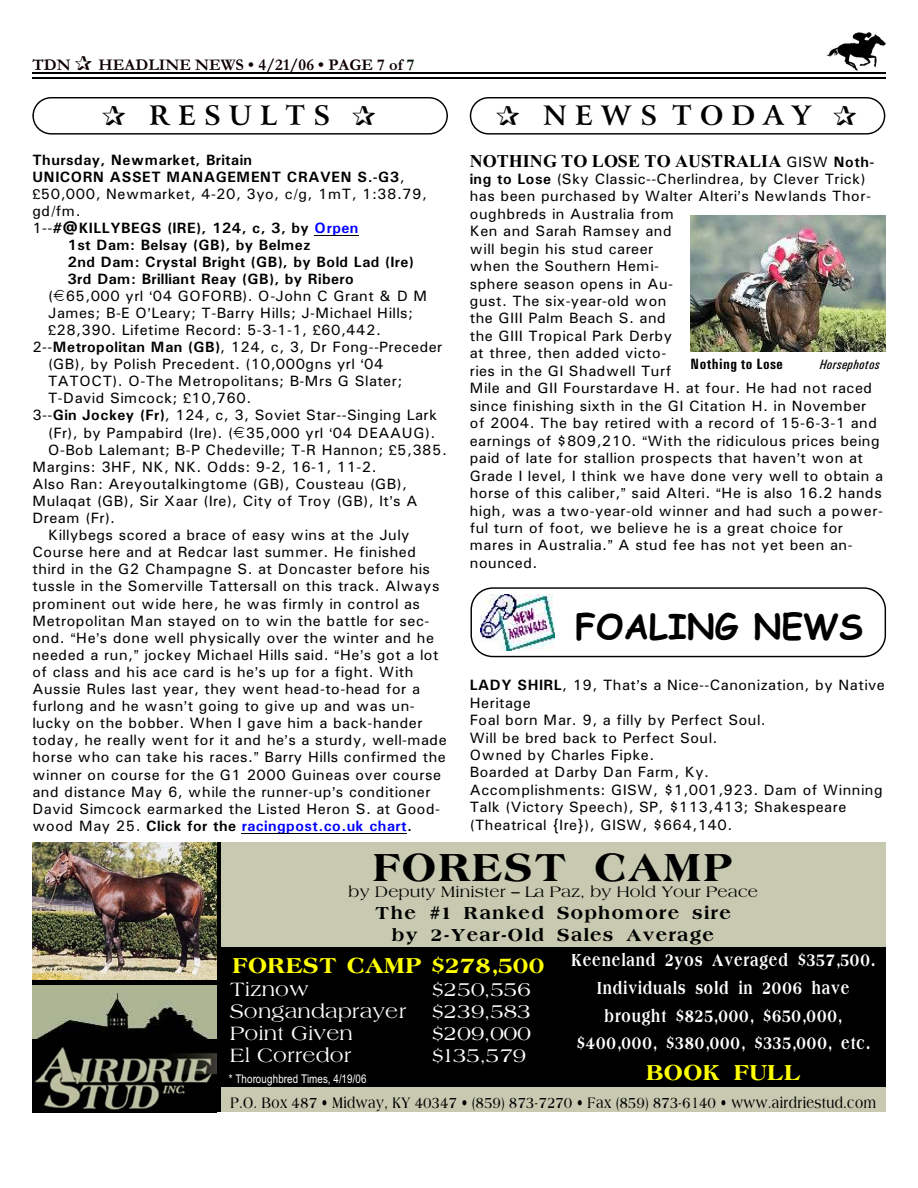
<style>
.page{position:relative;width:918px;height:1188px;background:#fff}
.page>*{position:absolute;margin:0;border:0;box-sizing:border-box;transform-origin:0 0}
.t1{font:800 40.5px "Amphion";letter-spacing:.025em;color:#000}
.t2{font:700 34.5px "Comic Sans MS";letter-spacing:.005em;color:#000}
.t3{font:700 27px "Arrus BT";letter-spacing:.3em;color:#000}
.t4{font:800 22.35px "Amphion";letter-spacing:.005em;color:#ff0}
.t5{font:21px/21.9px "Amphion";color:#fff;text-align:justify}
.t6{font:800 condensed 18px/27.6px "Amphion";letter-spacing:.04em;color:#fff;text-align:center}
.t7{font:800 18px/21.9px "Amphion";letter-spacing:.055em;color:#000;text-align:center}
.t8{font:700 18px "Times New Roman";letter-spacing:.005em;color:#000}
.t9{font:700 16.5px "Amphion Condensed";letter-spacing:.025em;color:#000}
.t10{font:16.5px "Amphion";color:#000}
.t11{font:700 16.5px "Garamond";letter-spacing:.005em;color:#0f0000}
.t12{font:15px/17.4px "Univers";letter-spacing:.03em;color:#000}
.t13{font:700 15px "Univers";letter-spacing:.035em;color:#000}
.t14{font:700 15px "Univers";letter-spacing:.025em;color:#00f}
.t15{font:700 15px "Univers Condensed";letter-spacing:.03em;color:#000}
.t16{font:italic 13.5px "Univers Condensed";letter-spacing:.02em;color:#000}
.t17{font:12px "Arial Narrow";letter-spacing:.015em;color:#fff}
.s1{color:#001400}
.s2{font-weight:400}
.s3{color:#00f}
.s4{font-weight:700}
.s5{font-weight:400;color:#000}
.s6{color:#000}
.s7{font-family:"Univers";font-weight:400;font-size:15px}
.s8{font-family:"Univers";font-size:15px}
</style>
<div class="page">
<img style="left:826px;top:32px;width:60px;height:38px">
<hr style="left:32px;top:72px;width:853px;height:1px;background:#000">
<hr style="left:32px;top:77px;width:853px;height:2px;background:#000">
<div style="left:32px;top:842px;width:853px;height:270px;background:#000"></div>
<div style="left:221px;top:1087px;width:664px;height:25px;background:#c7c9b0"></div>
<img style="left:35px;top:1047px;width:181px;height:63px">
<img style="left:32px;top:986px;width:184px;height:53px">
<div style="left:221px;top:842px;width:664px;height:105px;background:#c7c9b0"></div>
<img style="left:32px;top:842px;width:184px;height:137px">
<div style="left:32px;top:97px;width:416px;height:38px;border:1px solid #000;border-radius:18px"></div>
<div style="left:470px;top:97px;width:415px;height:38px;border:1px solid #000;border-radius:18px"></div>
<hr style="left:315px;top:235px;width:44px;height:1px;background:#000">
<hr style="left:242px;top:833px;width:165px;height:1px;background:#000">
<img style="left:691px;top:216px;width:194px;height:136px">
<img style="left:481px;top:595px;width:73px;height:55px">
<div style="left:471px;top:587px;width:415px;height:70px;border:1px solid #000;border-radius:22px"></div>
<p class="t11" style="left:32px;top:59px;width:40px">TDN</p>
<p class="t11" style="left:98px;top:59px;width:318px">HEADLINE NEWS • 4/21/06 • PAGE 7 of <span class="s1">7</span></p>
<h3 class="t3" style="left:149px;top:105px;width:183px">RESULTS</h3>
<h3 class="t3" style="left:543px;top:105px;width:269px">NEWS TODAY</h3>
<p class="t13" style="left:32px;top:154px;width:221px">Thursday, Newmarket, Britain</p>
<p class="t13" style="left:32px;top:171px;width:374px">UNICORN ASSET MANAGEMENT CRAVEN S.-G3<span class="s2">,</span></p>
<p class="t12" style="left:41px;top:186px;width:388px">50,000, Newmarket, 4-20, 3yo, c/g, 1mT, 1:38.79,</p>
<p class="t12" style="left:32px;top:203px;width:50px">gd/fm.</p>
<p class="t13" style="left:32px;top:223px;width:328px"><span class="s2">1--</span>#@KILLYBEGS (IRE), 124, c, 3, by <span class="s3">Orpen</span></p>
<p class="t13" style="left:68px;top:240px;width:245px">1st Dam: Belsay (GB), by Belmez</p>
<p class="t13" style="left:68px;top:256px;width:348px">2nd Dam: Crystal Bright (GB), by Bold Lad (Ire)</p>
<p class="t13" style="left:68px;top:273px;width:288px">3rd Dam: Brilliant Reay (GB), by Ribero</p>
<p class="t12" style="left:48px;top:288px;width:381px">( 65,000 yrl 04 GOFORB). O-John C Grant &amp; D M</p>
<p class="t12" style="left:48px;top:305px;width:366px">James; B-E O Leary; T-Barry Hills; J-Michael Hills;</p>
<p class="t12" style="left:57px;top:322px;width:326px">28,390. Lifetime Record: 5-3-1-1, 60,442.</p>
<p class="t12" style="left:32px;top:340px;width:412px">2--<span class="s4">Metropolitan Man (GB)</span>, 124, c, 3, Dr Fong--Preceder</p>
<p class="t12" style="left:48px;top:357px;width:337px">(GB), by Polish Precedent. (10,000gns yrl 04</p>
<p class="t12" style="left:48px;top:374px;width:356px">TATOCT). O-The Metropolitans; B-Mrs G Slater;</p>
<p class="t12" style="left:48px;top:391px;width:205px">T-David Simcock; 10,760.</p>
<p class="t12" style="left:32px;top:408px;width:406px">3--<span class="s4">Gin Jockey (Fr)</span>, 124, c, 3, Soviet Star--Singing Lark</p>
<p class="t12" style="left:48px;top:425px;width:389px">(Fr), by Pampabird (Ire). ( 35,000 yrl 04 DEAAUG).</p>
<p class="t12" style="left:48px;top:442px;width:401px">O-Bob Lalemant; B-P Chedeville; T-R Hannon; 5,385.</p>
<p class="t12" style="left:32px;top:459px;width:346px">Margins: 3HF, NK, NK. Odds: 9-2, 16-1, 11-2.</p>
<p class="t12" style="left:32px;top:476px;width:376px">Also Ran: Areyoutalkingtome (GB), Cousteau (GB),</p>
<p class="t12" style="left:32px;top:493px;width:387px">Mulaqat (GB), Sir Xaar (Ire), City of Troy (GB), It s A</p>
<p class="t12" style="left:32px;top:511px;width:84px">Dream (Fr).</p>
<p class="t12" style="left:48px;top:528px;width:363px">Killybegs scored a brace of easy wins at the July</p>
<p class="t12" style="left:32px;top:545px;width:385px">Course here and at Redcar last summer. He finished</p>
<p class="t12" style="left:32px;top:562px;width:399px">third in the G2 Champagne S. at Doncaster before his</p>
<p class="t12" style="left:32px;top:579px;width:409px">tussle in the Somerville Tattersall on this track. Always</p>
<p class="t12" style="left:32px;top:596px;width:389px">prominent out wide here, he was firmly in control as</p>
<p class="t12" style="left:32px;top:613px;width:399px">Metropolitan Man stayed on to win the battle for sec-</p>
<p class="t12" style="left:32px;top:630px;width:403px">ond. He s done well physically over the winter and he</p>
<p class="t12" style="left:32px;top:647px;width:408px">needed a run, jockey Michael Hills said. He s got a lot</p>
<p class="t12" style="left:32px;top:664px;width:383px">of class and his ace card is he s up for a fight. With</p>
<p class="t12" style="left:32px;top:682px;width:389px">Aussie Rules last year, they went head-to-head for a</p>
<p class="t12" style="left:32px;top:699px;width:384px">furlong and he wasn t going to give up and was un-</p>
<p class="t12" style="left:32px;top:716px;width:392px">lucky on the bobber. When I gave him a back-hander</p>
<p class="t12" style="left:32px;top:733px;width:416px">today, he really went for it and he s a sturdy, well-made</p>
<p class="t12" style="left:32px;top:750px;width:415px">horse who can take his races. Barry Hills confirmed the</p>
<p class="t12" style="left:32px;top:767px;width:410px">winner on course for the G1 2000 Guineas over course</p>
<p class="t12" style="left:32px;top:784px;width:400px">and distance May 6, while the runner-up s conditioner</p>
<p class="t12" style="left:32px;top:801px;width:409px">David Simcock earmarked the Listed Heron S. at Good-</p>
<p class="t14" style="left:32px;top:821px;width:381px"><span class="s5">wood May 25.</span> <span class="s6">Click for the</span> racingpost.co.uk chart<span class="s6">.</span></p>
<p class="t8" style="left:470px;top:154px;width:406px">NOTHING TO LOSE TO AUSTRALIA <span class="s7">GISW</span> <span class="s8">Noth-</span></p>
<p class="t12" style="left:470px;top:171px;width:415px"><span class="s4">ing to Lose</span> (Sky Classic--Cherlindrea, by Clever Trick) has been purchased by Walter Alteri s Newlands Thor&shy;oughbreds in Australia from<br>Ken and Sarah Ramsey and<br>will begin his stud career<br>when the Southern Hemi-<br>sphere season opens in Au-<br>gust. The six-year-old won<br>the GIII Palm Beach S. and<br>the GIII Tropical Park Derby<br>at three, then added victo-<br>ries in the GI Shadwell Turf<br>Mile and GII Fourstardave H. at four. He had not raced since finishing sixth in the GI Citation H. in November of 2004. The bay retired with a record of 15-6-3-1 and earnings of $809,210. With the ridiculous prices being paid of late for stallion prospects that haven t won at Grade I level, I think we have done very well to obtain a horse of this caliber, said Alteri. He is also 16.2 hands high, was a two-year-old winner and had such a power&shy;ful turn of foot, we believe he is a great choice for mares in Australia. A stud fee has not yet been an&shy;nounced.</p>
<p class="t15" style="left:691px;top:359px;width:94px">Nothing to Lose</p>
<p class="t16" style="left:820px;top:360px;width:62px">Horsephotos</p>
<h2 class="t2" style="left:575px;top:612px;width:289px">FOALING NEWS</h2>
<p class="t12" style="left:470px;top:678px;width:417px"><span class="s4">LADY SHIRL</span>, 19, That s a Nice--Canonization, by Native Heritage<br>Foal born Mar. 9, a filly by Perfect Soul.<br>Will be bred back to Perfect Soul.<br>Owned by Charles Fipke.<br>Boarded at Darby Dan Farm, Ky.<br>Accomplishments: GISW, $1,001,923. Dam of Winning Talk (Victory Speech), SP, $113,413; Shakespeare (Theatrical {Ire}), GISW, $664,140.</p>
<h1 class="t1" style="left:373px;top:844px;width:362px">FOREST CAMP</h1>
<p class="t10" style="left:349px;top:883px;width:411px">by Deputy Minister La Paz, by Hold Your Peace</p>
<p class="t7" style="left:375px;top:902px;width:358px">The #1 Ranked Sophomore sire by 2-Year-Old Sales Average</p>
<h3 class="t4" style="left:233px;top:953px;width:314px">FOREST CAMP $278,500</h3>
<h3 class="t5" style="left:230px;top:978px;width:80px">Tiznow</h3>
<p class="t6" style="left:572px;top:947px;width:305px">Keeneland 2yos Averaged $357,500.<br>Individuals sold in 2006 have brought $825,000, $650,000, $400,000, $380,000, $335,000, etc.</p>
<h3 class="t4" style="left:646px;top:1059px;width:156px">BOOK FULL</h3>
<h3 class="t5" style="left:230px;top:978px;width:302px;text-indent:202px">$250,556<br>Songandaprayer $239,583<br>Point Given</h3>
<h3 class="t5" style="left:432px;top:1022px;width:100px">$209,000</h3>
<h3 class="t5" style="left:230px;top:1044px;width:123px">El Corredor</h3>
<h3 class="t5" style="left:432px;top:1044px;width:96px">$135,579</h3>
<p class="t17" style="left:229px;top:1074px;width:139px">* Thoroughbred Times, 4/19/06</p>
<p class="t9" style="left:231px;top:1093px;width:647px">P.O. Box 487 • Midway, KY 40347 • (859) 873-7270 • Fax (859) 873-6140 • www.airdriestud.com</p>
</div>
